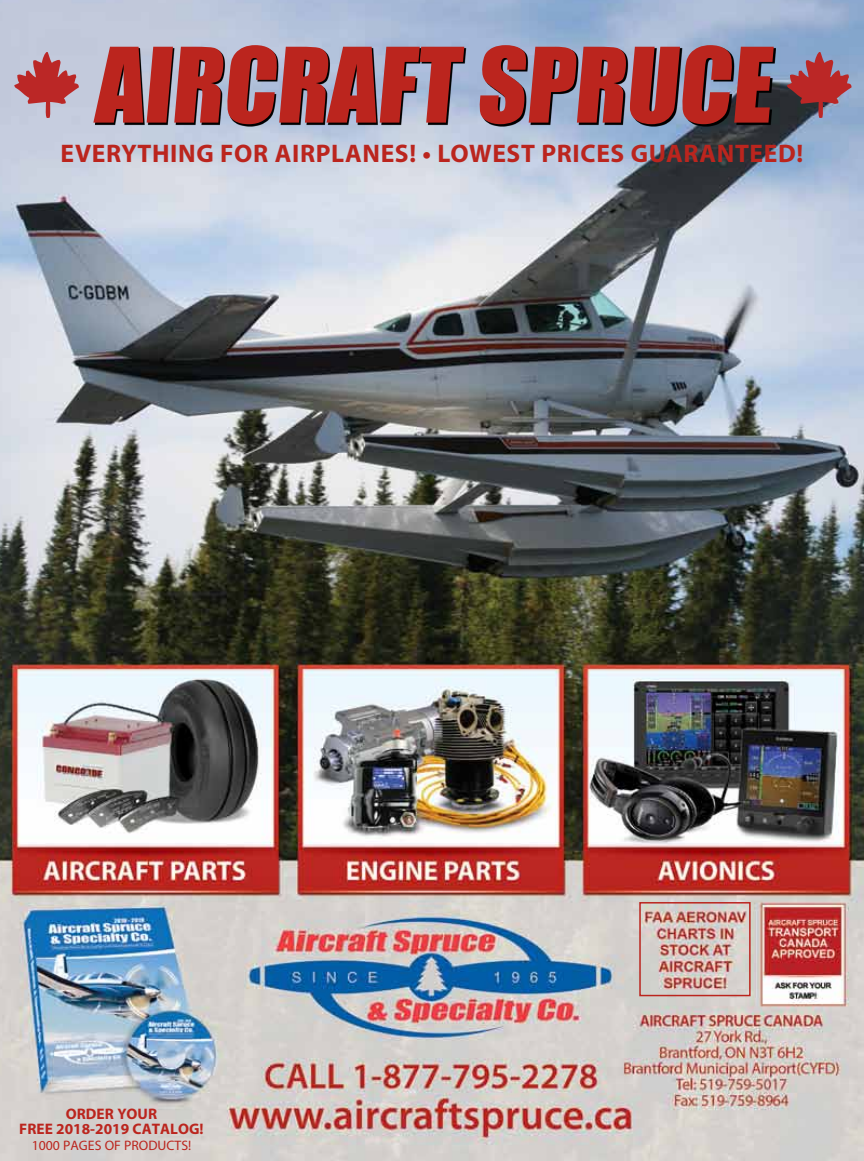
<style>
.page{position:relative;width:864px;height:1161px;background:#fff}
.page>*{position:absolute;margin:0;border:0;box-sizing:border-box;transform-origin:0 0}
.t1{font:96px "Impact";color:#bb251e}
.t2{font:700 25.5px "Myriad Pro";letter-spacing:.025em;color:#bb251e}
.t3{font:700 15.3px/15.3px "Myriad Pro";color:#bb251e;text-align:center}
.t4{font:13.8px "Myriad Pro";color:#bb251e}
</style>
<div class="page">
<img style="left:0;top:0;width:864px;height:1161px">
<div style="left:639px;top:902px;width:112px;height:94px;border:2px solid #bb251e"></div>
<svg style="left:95px;top:47px;width:681px;height:79px;background:#383e47"></svg>
<svg style="left:14px;top:52px;width:65px;height:66px;background:#bf808a"></svg>
<svg style="left:787px;top:52px;width:65px;height:66px;background:#925c6b"></svg>
<h1 class="t1" style="left:94px;top:10px;width:690px">AIRCRAFT SPRUCE</h1>
<p class="t2" style="left:61px;top:137px;width:744px">EVERYTHING FOR AIRPLANES! • LOWEST PRICES GUARANTEED!</p>
<p class="t3" style="left:19px;top:1106px;width:186px">ORDER YOUR<br>FREE 2018-2019 CATALOG!</p>
<p class="t4" style="left:32px;top:1136px;width:161px">1000 PAGES OF PRODUCTS!</p>
</div>
